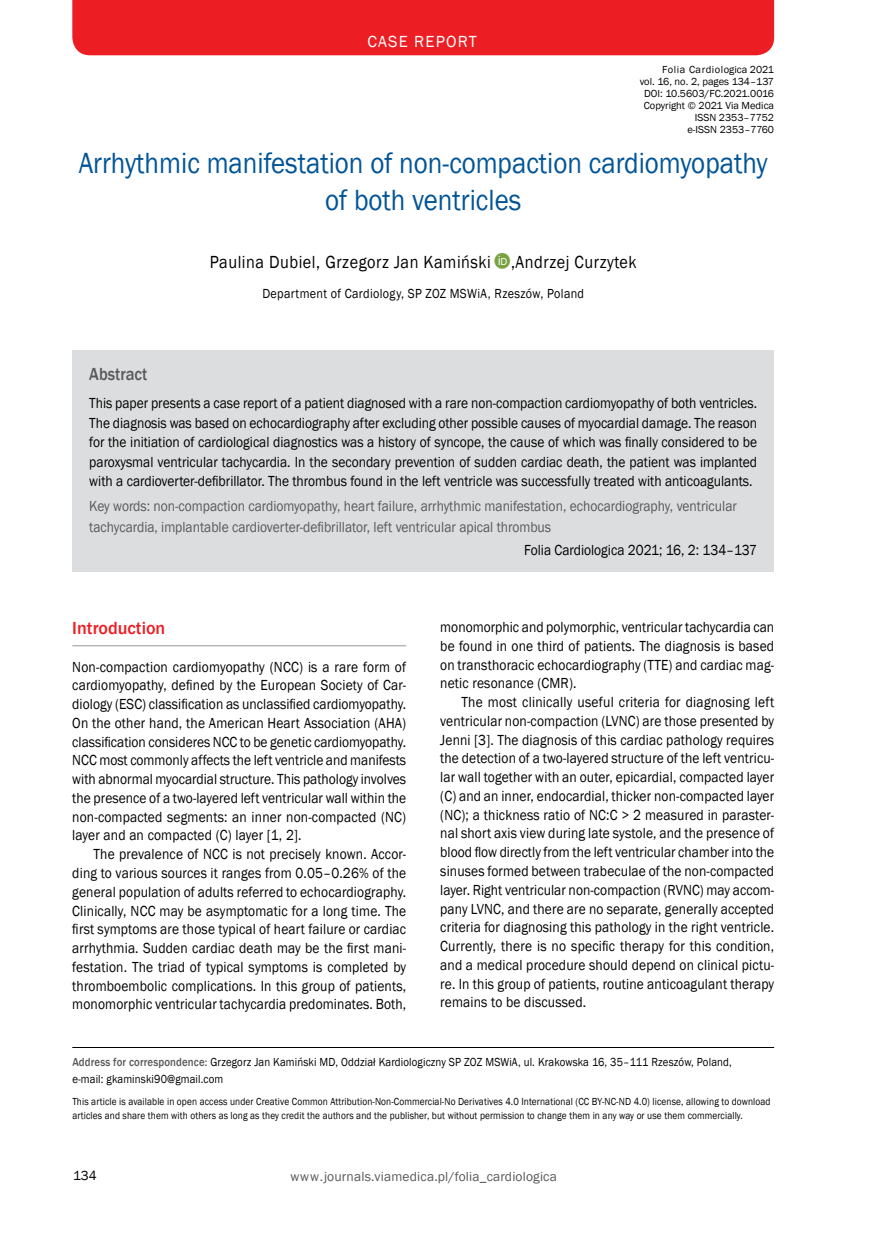
<style>
.page{position:relative;width:872px;height:1234px;background:#fff}
.page>*{position:absolute;margin:0;border:0;box-sizing:border-box;transform-origin:0 0}
.t1{font:30px/36.6px "Franklin Gothic";color:#005496;text-align:center;scale:.9 1}
.t2{font:18px "Franklin Gothic";letter-spacing:.03em;color:#000;scale:.9 1}
.t3{font:500 18px "Franklin Gothic";color:#ed1d24}
.t4{font:500 18px "Franklin Gothic";color:#58595b;scale:.9 1}
.t5{font:16.5px "Franklin Gothic";letter-spacing:.07em;color:#fff}
.t6{font:15px/18.8px "Franklin Gothic";letter-spacing:.01em;color:#000;text-align:justify;scale:.9 1}
.t7{font:15px/20.5px "Franklin Gothic";color:#58595b;scale:.9 1}
.t8{font:13.5px "Franklin Gothic";letter-spacing:.025em;color:#000;scale:.9 1}
.t9{font:13.5px "Franklin Gothic";letter-spacing:.01em;color:#58595b}
.t10{font:13.5px "Franklin Gothic";letter-spacing:.025em;color:#000}
.t11{font:12px/16.5px "Franklin Gothic";letter-spacing:.01em;color:#000;scale:.9 1}
.t12{font:10.5px/13.5px "Franklin Gothic";letter-spacing:.01em;color:#000;scale:.89 1}
.t13{font:10.5px/12px "Franklin Gothic";letter-spacing:.01em;color:#000;text-align:right}
.s1{font-size:36px;color:#79a342}
.s2{font-weight:500;color:#58595b}
</style>
<div class="page">
<div style="left:72px;top:0;width:702px;height:55px;background:#ed1d24"></div>
<hr style="left:72px;top:1046px;width:702px;height:1px;background:#000">
<div style="left:72px;top:350px;width:702px;height:222px;background:#dcddde"></div>
<hr style="left:72px;top:645px;width:334px;height:1px;background:#939598">
<p class="t5" style="left:367px;top:31px;width:111px">CASE REPORT</p>
<p class="t13" style="left:639px;top:64px;width:136px">Folia Cardiologica 2021<br>vol. 16, no. 2, pages 134–137<br>DOI: 10.5603/FC.2021.0016<br>Copyright © 2021 Via Medica<br>ISSN 2353–7752<br>e-ISSN 2353–7760</p>
<h1 class="t1" style="left:79px;top:146px;width:767px">Arrhythmic manifestation of non-compaction cardiomyopathy of both ventricles</h1>
<p class="t2" style="left:210px;top:251px;width:339px">Paulina Dubiel, Grzegorz Jan Kamiński<span class="s1">●</span></p>
<p class="t2" style="left:498px;top:251px;width:156px"><sup>i</sup><sup>D</sup> ,Andrzej Curzytek</p>
<p class="t8" style="left:262px;top:285px;width:359px">Department of Cardiology, SP ZOZ MSWiA, Rzeszów, Poland</p>
<p class="t4" style="left:89px;top:363px;width:66px">Abstract</p>
<p class="t6" style="left:89px;top:393px;width:743px;line-height:19.5px">This paper presents a case report of a patient diagnosed with a rare non-compaction cardiomyopathy of both ventricles.<br>The diagnosis was based on echocardiography after excluding other possible causes of myocardial damage. The reason for the initiation of cardiological diagnostics was a history of syncope, the cause of which was finally considered to be paroxysmal ventricular tachycardia. In the secondary prevention of sudden cardiac death, the patient was implanted with a cardioverter-defibrillator. The thrombus found in the left ventricle was successfully treated with anticoagulants.</p>
<p class="t7" style="left:89px;top:496px;width:721px">Key words: non-compaction cardiomyopathy, heart failure, arrhythmic manifestation, echocardiography, ventricular tachycardia, implantable cardioverter-defibrillator, left ventricular apical thrombus</p>
<p class="t6" style="left:524px;top:541px;width:260px">Folia Cardiologica 2021; 16, 2: 134–137</p>
<p class="t3" style="left:72px;top:617px;width:95px">Introduction</p>
<p class="t6" style="left:72px;top:657px;width:372px">Non-compaction cardiomyopathy (NCC) is a rare form of cardiomyopathy, defined by the European Society of Car&shy;diology (ESC) classification as unclassified cardiomyopathy.<br>On the other hand, the American Heart Association (AHA) classification consideres NCC to be genetic cardiomyopathy.<br>NCC most commonly affects the left ventricle and manifests with abnormal myocardial structure. This pathology involves the presence of a two-layered left ventricular wall within the non-compacted segments: an inner non-compacted (NC) layer and an compacted (C) layer [1, 2].</p>
<p class="t6" style="left:72px;top:845px;width:372px;text-indent:21px">The prevalence of NCC is not precisely known. Accor&shy;ding to various sources it ranges from 0.05–0.26% of the general population of adults referred to echocardiography.<br>Clinically, NCC may be asymptomatic for a long time. The first symptoms are those typical of heart failure or cardiac arrhythmia. Sudden cardiac death may be the first mani&shy;festation. The triad of typical symptoms is completed by thromboembolic complications. In this group of patients, monomorphic ventricular tachycardia predominates. Both,</p>
<p class="t6" style="left:440px;top:618px;width:372px">monomorphic and polymorphic, ventricular tachycardia can be found in one third of patients. The diagnosis is based on transthoracic echocardiography (TTE) and cardiac mag&shy;netic resonance (CMR).</p>
<p class="t6" style="left:440px;top:693px;width:372px;text-indent:21px">The most clinically useful criteria for diagnosing left ventricular non-compaction (LVNC) are those presented by Jenni [3]. The diagnosis of this cardiac pathology requires the detection of a two-layered structure of the left ventricu&shy;lar wall together with an outer, epicardial, compacted layer (C) and an inner, endocardial, thicker non-compacted layer (NC); a thickness ratio of NC:C &gt; 2 measured in paraster&shy;nal short axis view during late systole, and the presence of blood flow directly from the left ventricular chamber into the sinuses formed between trabeculae of the non-compacted layer. Right ventricular non-compaction (RVNC) may accom&shy;pany LVNC, and there are no separate, generally accepted criteria for diagnosing this pathology in the right ventricle.<br>Currently, there is no specific therapy for this condition, and a medical procedure should depend on clinical pictu&shy;re. In this group of patients, routine anticoagulant therapy remains to be discussed.</p>
<p class="t11" style="left:72px;top:1054px;width:734px"><span class="s2">Address for correspondence:</span> Grzegorz Jan Kamiński MD, Oddział Kardiologiczny SP ZOZ MSWiA, ul. Krakowska 16, 35–111 Rzeszów, Poland, e-mail: gkaminski90@gmail.com</p>
<p class="t12" style="left:72px;top:1094px;width:786px">This article is available in open access under Creative Common Attribution-Non-Commercial-No Derivatives 4.0 International (CC BY-NC-ND 4.0) license, allowing to download articles and share them with others as long as they credit the authors and the publisher, but without permission to change them in any way or use them commercially.</p>
<p class="t10" style="left:73px;top:1166px;width:25px">134</p>
<p class="t9" style="left:290px;top:1167px;width:268px">www.journals.viamedica.pl/folia_cardiologica</p>
</div>
